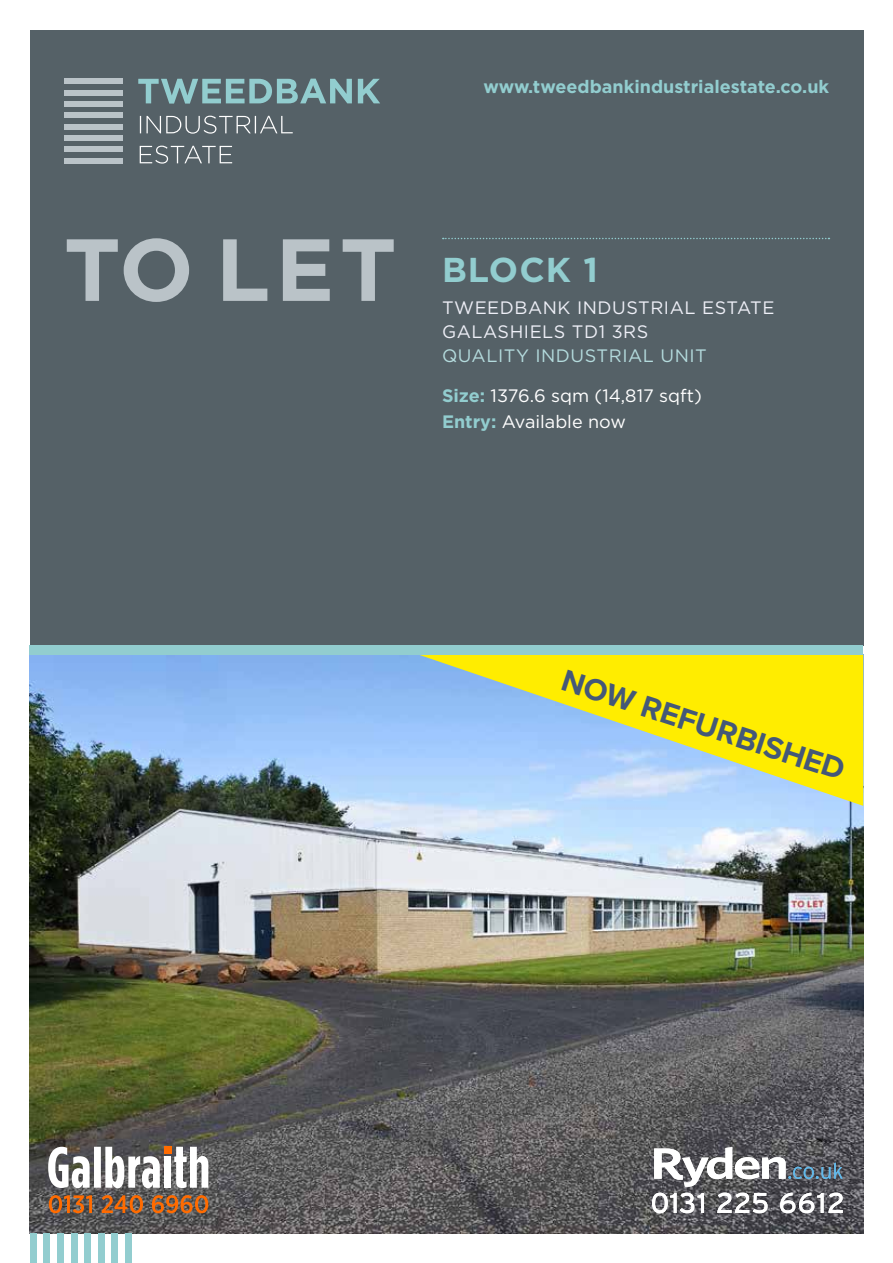
<style>
.page{position:relative;width:893px;height:1263px;background:#fff}
.page>*{position:absolute;margin:0;border:0;box-sizing:border-box;transform-origin:0 0}
.t1{font:700 87.9px "Gotham";color:#bac3c8}
.t2{font:700 34.5px "Gotham";letter-spacing:.03em;color:#92cdcf}
.t3{font:700 31.5px "Proxima Nova";color:#445878}
.t4{font:18px/39.3px "Gotham";letter-spacing:.03em;color:#b4dbdd}
.t5{font:18px/24px "Gotham";letter-spacing:.03em;color:#eeeff7}
.t6{font:700 18px "Gotham";color:#92cdcf}
.t7{font:18px "Gotham";color:#fff}
.s1{font-weight:700;color:#92cdcf}
.s2{color:#fff}
</style>
<div class="page">
<img style="left:30px;top:655px;width:833px;height:578px">
<div style="left:30px;top:30px;width:833px;height:615px;background:#556167"></div>
<div style="left:30px;top:1233px;width:7px;height:30px;background:#92cdcf"></div>
<div style="left:43px;top:1233px;width:7px;height:30px;background:#92cdcf"></div>
<div style="left:57px;top:1233px;width:7px;height:30px;background:#92cdcf"></div>
<div style="left:71px;top:1233px;width:6px;height:30px;background:#92cdcf"></div>
<div style="left:84px;top:1233px;width:7px;height:30px;background:#92cdcf"></div>
<div style="left:98px;top:1233px;width:7px;height:30px;background:#92cdcf"></div>
<div style="left:111px;top:1233px;width:7px;height:30px;background:#92cdcf"></div>
<div style="left:125px;top:1233px;width:7px;height:30px;background:#92cdcf"></div>
<svg style="left:652px;top:1147px;width:191px;height:66px"></svg>
<svg style="left:140px;top:146px;width:92px;height:18px"></svg>
<svg style="left:140px;top:116px;width:153px;height:18px"></svg>
<svg style="left:138px;top:79px;width:242px;height:25px"></svg>
<div style="left:65px;top:158px;width:58px;height:6px;background:#bac3c8"></div>
<div style="left:65px;top:147px;width:58px;height:5px;background:#bac3c8"></div>
<div style="left:65px;top:135px;width:58px;height:6px;background:#bac3c8"></div>
<div style="left:65px;top:124px;width:58px;height:6px;background:#bac3c8"></div>
<div style="left:65px;top:113px;width:58px;height:5px;background:#bac3c8"></div>
<div style="left:65px;top:101px;width:58px;height:6px;background:#bac3c8"></div>
<div style="left:65px;top:90px;width:58px;height:6px;background:#bac3c8"></div>
<div style="left:65px;top:79px;width:58px;height:5px;background:#bac3c8"></div>
<svg style="left:443px;top:238px;width:386px;height:1px"></svg>
<svg style="left:419px;top:655px;width:444px;height:151px"></svg>
<div style="left:30px;top:645px;width:833px;height:10px;background:#92cdcf"></div>
<svg style="left:48px;top:1147px;width:160px;height:41px"></svg>
<div style="left:164px;top:1147px;width:7px;height:7px;background:#ff6b00"></div>
<div style="left:164px;top:1157px;width:7px;height:31px;background:#fff"></div>
<svg style="left:49px;top:1195px;width:43px;height:18px"></svg>
<svg style="left:102px;top:1195px;width:41px;height:18px"></svg>
<svg style="left:152px;top:1195px;width:56px;height:18px"></svg>
<p class="t6" style="left:483px;top:75px;width:347px">www.tweedbankindustrialestate.co.uk</p>
<h1 class="t1" style="left:64px;top:211px;width:334px">TO LET</h1>
<h2 class="t2" style="left:442px;top:247px;width:157px">BLOCK 1</h2>
<p class="t5" style="left:442px;top:296px;width:334px">TWEEDBANK INDUSTRIAL ESTATE<br>GALASHIELS TD1 3RS</p>
<p class="t4" style="left:442px;top:336px;width:266px">QUALITY INDUSTRIAL UNIT<br><span class="s1">Size:</span> <span class="s2">1376.6 sqm (14,817 sqft)</span></p>
<p class="t7" style="left:442px;top:410px;width:185px"><span class="s1">Entry:</span> Available now</p>
<h3 class="t3" style="left:568px;top:661px;width:297px;rotate:18deg">NOW REFURBISHED</h3>
</div>
